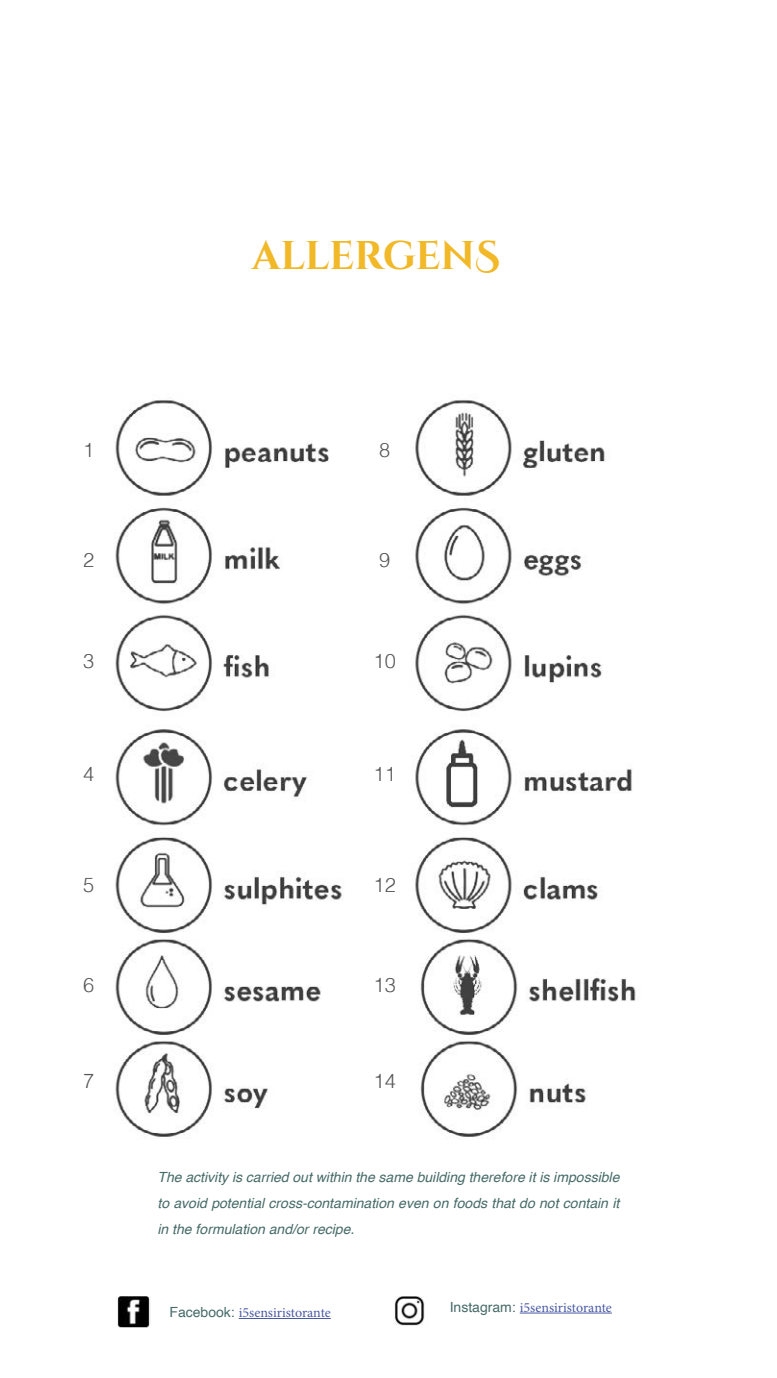
<style>
.page{position:relative;width:777px;height:1378px;background:#fff}
.page>*{position:absolute;margin:0;border:0;box-sizing:border-box;transform-origin:0 0}
.t1{font:700 40px "Cinzel Decorative";letter-spacing:-.005em;color:#f1b828}
.t2{font:300 20px "Helvetica";color:#575756}
.t3{font:italic 14px/26px "Helvetica";color:#466b68;text-align:justify}
.t4{font:14px "Minion Pro";color:#4a5aa5}
.s1{font-family:"Helvetica";color:#466b68}
</style>
<div class="page">
<hr style="left:520px;top:1312px;width:92px;height:1px;background:#4a5aa5">
<img style="left:394px;top:1296px;width:31px;height:30px">
<img style="left:117px;top:1296px;width:34px;height:31px">
<hr style="left:239px;top:1318px;width:92px;height:1px;background:#4a5aa5">
<img style="left:115px;top:400px;width:227px;height:737px">
<img style="left:415px;top:400px;width:221px;height:737px">
<h1 class="t1" style="left:252px;top:231px;width:250px">ALLERGENS</h1>
<h2 class="t2" style="left:83px;top:432px;width:13px">1</h2>
<h2 class="t2" style="left:379px;top:432px;width:13px">8</h2>
<h2 class="t2" style="left:83px;top:543px;width:13px">2</h2>
<h2 class="t2" style="left:379px;top:543px;width:13px">9</h2>
<h2 class="t2" style="left:83px;top:644px;width:13px">3</h2>
<h2 class="t2" style="left:373px;top:644px;width:24px">10</h2>
<h2 class="t2" style="left:83px;top:757px;width:13px">4</h2>
<h2 class="t2" style="left:373px;top:757px;width:24px">11</h2>
<h2 class="t2" style="left:83px;top:867px;width:13px">5</h2>
<h2 class="t2" style="left:373px;top:867px;width:24px">12</h2>
<h2 class="t2" style="left:83px;top:968px;width:13px">6</h2>
<h2 class="t2" style="left:373px;top:968px;width:24px">13</h2>
<h2 class="t2" style="left:83px;top:1064px;width:13px">7</h2>
<h2 class="t2" style="left:373px;top:1064px;width:24px">14</h2>
<p class="t3" style="left:157px;top:1164px;width:463px">The activity is carried out within the same building therefore it is impossible to avoid potential cross-contamination even on foods that do not contain it in the formulation and/or recipe.</p>
<p class="t4" style="left:169px;top:1303px;width:163px"><span class="s1">Facebook:</span> i5sensiristorante</p>
<p class="t4" style="left:450px;top:1297px;width:164px"><span class="s1">Instagram:</span> i5sensiristorante</p>
</div>
